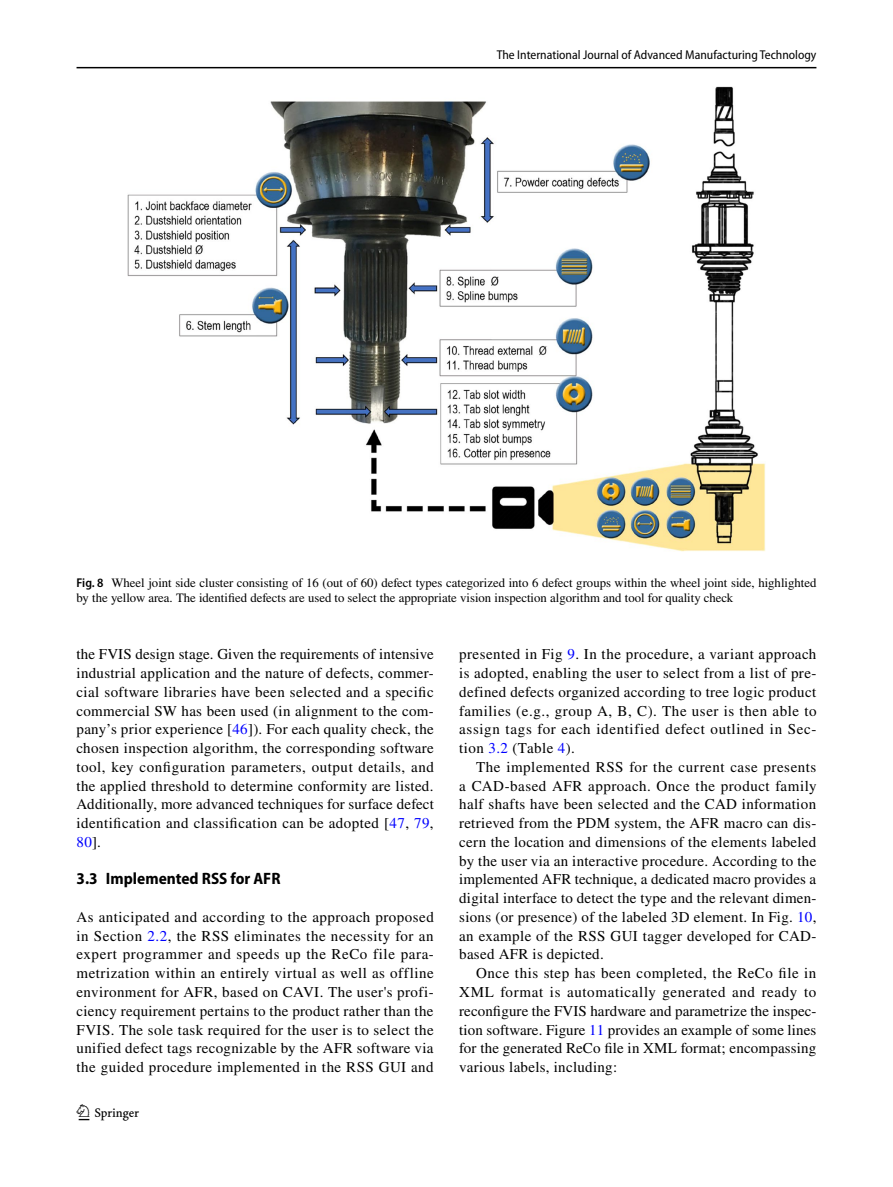
<style>
.page{position:relative;width:893px;height:1187px;background:#fff}
.page>*{position:absolute;margin:0;border:0;box-sizing:border-box;transform-origin:0 0}
.t1{font:22.5px "Springnew Regular 2";color:#000}
.t2{font:700 semi-condensed 16.5px "Myriad Pro";color:#000}
.t3{font:15px/18.8px "STIX";letter-spacing:.03em;color:#000;text-align:justify}
.t4{font:12.75px/15px "STIX";color:#000}
.t5{font:semi-condensed 12.75px "Myriad Pro";color:#000}
.s1{font-family:"Myriad Pro";font-weight:600;font-stretch:semi-condensed}
.s2{color:#00f}
</style>
<div class="page">
<hr style="left:77px;top:67px;width:739px;height:1px;background:#000">
<img style="left:128px;top:87px;width:637px;height:464px">
<p class="t5" style="left:497px;top:48px;width:321px">The International Journal of Advanced Manufacturing Technology</p>
<p class="t4" style="left:77px;top:575px;width:741px"><span class="s1">Fig. 8</span> Wheel joint side cluster consisting of 16 (out of 60) defect types categorized into 6 defect groups within the wheel joint side, highlighted by the yellow area. The identified defects are used to select the appropriate vision inspection algorithm and tool for quality check</p>
<p class="t3" style="left:77px;top:646px;width:359px">the FVIS design stage. Given the requirements of intensive industrial application and the nature of defects, commer&shy;cial software libraries have been selected and a specific commercial SW has been used (in alignment to the com&shy;pany’s prior experience [<span class="s2">46</span>]). For each quality check, the chosen inspection algorithm, the corresponding software tool, key configuration parameters, output details, and the applied threshold to determine conformity are listed.<br>Additionally, more advanced techniques for surface defect identification and classification can be adopted [<span class="s2">47</span>, <span class="s2">79</span>, <span class="s2">80</span>].</p>
<p class="t2" style="left:77px;top:869px;width:205px">3.3 Implemented RSS for AFR</p>
<p class="t3" style="left:77px;top:908px;width:359px">As anticipated and according to the approach proposed in Section <span class="s2">2.2</span>, the RSS eliminates the necessity for an expert programmer and speeds up the ReCo file para&shy;metrization within an entirely virtual as well as offline environment for AFR, based on CAVI. The user's profi&shy;ciency requirement pertains to the product rather than the FVIS. The sole task required for the user is to select the unified defect tags recognizable by the AFR software via the guided procedure implemented in the RSS GUI and</p>
<h1 class="t1" style="left:79px;top:1104px;width:62px">1 3</h1>
<p class="t3" style="left:459px;top:646px;width:359px">presented in Fig <span class="s2">9</span>. In the procedure, a variant approach is adopted, enabling the user to select from a list of pre&shy;defined defects organized according to tree logic product families (e.g., group A, B, C). The user is then able to assign tags for each identified defect outlined in Sec&shy;tion <span class="s2">3.2</span> (Table <span class="s2">4</span>).</p>
<p class="t3" style="left:459px;top:758px;width:359px;text-indent:17px">The implemented RSS for the current case presents a CAD-based AFR approach. Once the product family half shafts have been selected and the CAD information retrieved from the PDM system, the AFR macro can dis&shy;cern the location and dimensions of the elements labeled by the user via an interactive procedure. According to the implemented AFR technique, a dedicated macro provides a digital interface to detect the type and the relevant dimen&shy;sions (or presence) of the labeled 3D element. In Fig. <span class="s2">10</span>, an example of the RSS GUI tagger developed for CAD&shy;based AFR is depicted.</p>
<p class="t3" style="left:459px;top:964px;width:359px;text-indent:17px">Once this step has been completed, the ReCo file in XML format is automatically generated and ready to reconfigure the FVIS hardware and parametrize the inspec&shy;tion software. Figure <span class="s2">11</span> provides an example of some lines for the generated ReCo file in XML format; encompassing various labels, including:</p>
</div>
